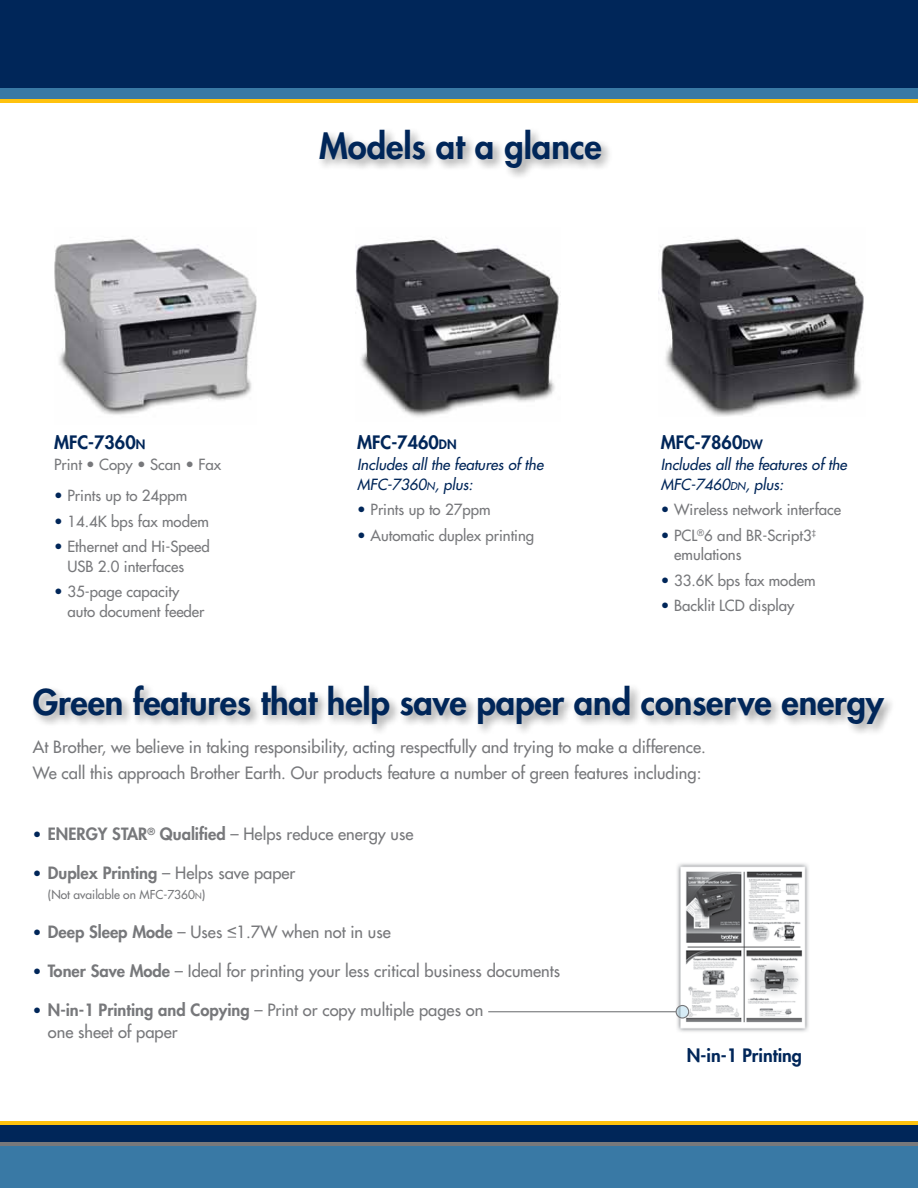
<style>
.page{position:relative;width:918px;height:1188px;background:#fff}
.page>*{position:absolute;margin:0;border:0;box-sizing:border-box;transform-origin:0 0}
.t1{font:800 34.5px "Futura";letter-spacing:-.005em;color:#002659}
.t2{font:800 18px "Futura";color:#002659}
.t3{font:16.5px/25.5px "Futura";color:#77787b}
.t4{font:15px/19.5px "Futura";color:#77787b}
.t5{font:italic 15px/19.5px "Futura";color:#002659}
.t6{font:12px "Futura";color:#77787b}
.s1{font-size:12.6px}
.s2{color:#002659}
.s3{font-size:10.5px}
.s4{font-size:15px;color:#002659}
.s5{font-weight:800}
.s6{font-size:8.4px}
</style>
<div class="page">
<img style="left:654px;top:863px;width:155px;height:169px">
<div style="left:0;top:93px;width:918px;height:9px;background:#ffc20e"></div>
<div style="left:0;top:81px;width:918px;height:18px;background:#3979a5"></div>
<div style="left:0;top:0;width:918px;height:88px;background:#002659"></div>
<div style="left:0;top:1122px;width:918px;height:9px;background:#ffc20e"></div>
<div style="left:0;top:1135px;width:918px;height:26px;background:#77787b"></div>
<div style="left:0;top:1146px;width:918px;height:42px;background:#3979a5"></div>
<div style="left:0;top:1125px;width:918px;height:17px;background:#002659"></div>
<img style="left:355px;top:237px;width:204px;height:180px">
<img style="left:660px;top:238px;width:204px;height:178px">
<div style="left:316px;top:126px;width:297px;height:54px;background:#000;opacity:.4"></div>
<img style="left:54px;top:238px;width:203px;height:177px">
<hr style="left:488px;top:1011px;width:188px;height:1px;background:#77787b">
<svg style="left:676px;top:1005px;width:13px;height:13px"></svg>
<div style="left:676px;top:1005px;width:13px;height:14px;border:1px solid #77787b;border-radius:50%"></div>
<div style="left:30px;top:681px;width:866px;height:55px;background:#000;opacity:.4"></div>
<h1 class="t1" style="left:319px;top:125px;width:284px">Models at a glance</h1>
<p class="t2" style="left:54px;top:431px;width:93px">MFC-7360<span class="s1">N</span></p>
<p class="t2" style="left:661px;top:431px;width:104px">MFC-7860<span class="s1">DW</span></p>
<p class="t4" style="left:54px;top:455px;width:169px">Print • Copy • Scan • Fax</p>
<p class="t4" style="left:54px;top:486px;width:135px"><span class="s2">•</span> Prints up to 24ppm</p>
<p class="t4" style="left:54px;top:512px;width:156px"><span class="s2">•</span> 14.4K bps fax modem</p>
<p class="t4" style="left:68px;top:537px;width:144px;text-indent:-14px"><span class="s2">•</span> Ethernet and Hi-Speed<br>USB 2.0 interfaces</p>
<p class="t4" style="left:68px;top:582px;width:139px;text-indent:-14px"><span class="s2">•</span> 35-page capacity auto document feeder</p>
<p class="t2" style="left:357px;top:431px;width:101px">MFC-7460<span class="s1">DN</span></p>
<p class="t5" style="left:357px;top:455px;width:188px">Includes all the features of the<br>MFC-7360<span class="s3">n</span>, plus:</p>
<p class="t4" style="left:357px;top:500px;width:135px"><span class="s2">•</span> Prints up to 27ppm</p>
<p class="t4" style="left:357px;top:526px;width:179px"><span class="s2">•</span> Automatic duplex printing</p>
<p class="t5" style="left:661px;top:455px;width:188px">Includes all the features of the<br>MFC-7460<span class="s3">dn</span>, plus:</p>
<p class="t4" style="left:661px;top:500px;width:182px"><span class="s2">•</span> Wireless network interface</p>
<p class="t4" style="left:674px;top:526px;width:143px;text-indent:-14px"><span class="s2">•</span> PCL<sup>®</sup>6 and BR-Script3<sup>‡ </sup>emulations</p>
<p class="t4" style="left:661px;top:571px;width:156px"><span class="s2">•</span> 33.6K bps fax modem</p>
<p class="t4" style="left:661px;top:596px;width:135px"><span class="s2">•</span> Backlit LCD display</p>
<h1 class="t1" style="left:33px;top:681px;width:853px">Green features that help save paper and conserve energy</h1>
<p class="t3" style="left:33px;top:734px;width:675px">At Brother, we believe in taking responsibility, acting respectfully and trying to make a difference.<br>We call this approach Brother Earth. Our products feature a number of green features including:</p>
<p class="t3" style="left:33px;top:821px;width:382px"><span class="s4">•</span> <span class="s5">ENERGY STAR</span><sup>®</sup> <span class="s5">Qualified</span> – Helps reduce energy use</p>
<p class="t3" style="left:33px;top:860px;width:264px"><span class="s4">•</span> <span class="s5">Duplex Printing</span> – Helps save paper</p>
<p class="t6" style="left:48px;top:887px;width:159px">(Not available on MFC-7360<span class="s6">n</span>)</p>
<p class="t3" style="left:33px;top:919px;width:359px"><span class="s4">•</span> <span class="s5">Deep Sleep Mode</span> – Uses &lt;1.7W when not in use</p>
<p class="t3" style="left:33px;top:958px;width:529px"><span class="s4">•</span> <span class="s5">Toner Save Mode</span> – Ideal for printing your less critical business documents</p>
<p class="t3" style="left:48px;top:998px;width:437px;line-height:22.5px;text-indent:-15px"><span class="s4">•</span> <span class="s5">N-in-1 Printing and Copying</span> – Print or copy multiple pages on one sheet of paper</p>
<p class="t2" style="left:687px;top:1044px;width:117px">N-in-1 Printing</p>
</div>
